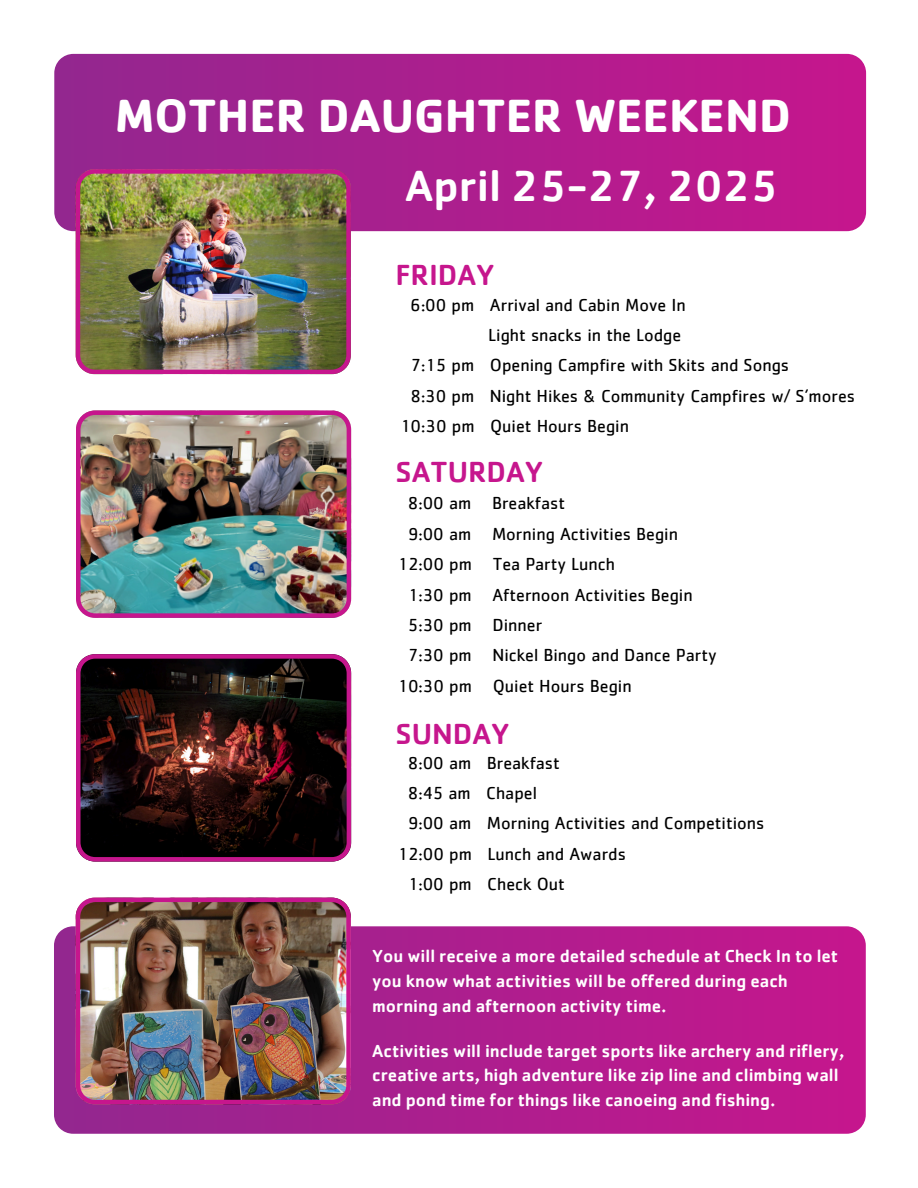
<style>
.page{position:relative;width:918px;height:1188px;background:#fff}
.page>*{position:absolute;margin:0;border:0;box-sizing:border-box;transform-origin:0 0}
.t1{font:700 48px "Cachet";color:#fff}
.t2{font:500 45px "Cachet";color:#fff}
.t3{font:500 30px "Cachet";color:#c6168d}
.t4{font:18px "Cachet";color:#000}
.t5{font:500 18px/24.8px "Cachet";color:#fff}
</style>
<div class="page">
<svg style="left:54px;top:54px;width:812px;height:177px;background:#ae1e8e"></svg>
<img style="left:76px;top:169px;width:275px;height:205px">
<svg style="left:54px;top:926px;width:812px;height:208px;background:#b31e8e"></svg>
<img style="left:76px;top:654px;width:275px;height:207px">
<img style="left:76px;top:898px;width:275px;height:206px">
<img style="left:76px;top:410px;width:275px;height:207px">
<h2 class="t1" style="left:115px;top:85px;width:677px">MOTHER DAUGHTER WEEKEND</h2>
<h4 class="t2" style="left:405px;top:157px;width:375px">April 25-27, 2025</h4>
<h3 class="t3" style="left:396px;top:255px;width:101px">FRIDAY</h3>
<p class="t4" style="left:410px;top:297px;width:277px">6:00 pm Arrival and Cabin Move In</p>
<p class="t4" style="left:488px;top:327px;width:195px">Light snacks in the Lodge</p>
<p class="t4" style="left:410px;top:357px;width:380px">7:15 pm Opening Campfire with Skits and Songs</p>
<p class="t4" style="left:410px;top:388px;width:446px">8:30 pm Night Hikes &amp; Community Campfires w/ S’mores</p>
<p class="t4" style="left:400px;top:418px;width:231px">10:30 pm Quiet Hours Begin</p>
<p class="t3" style="left:396px;top:453px;width:149px">SATURDAY</p>
<p class="t4" style="left:408px;top:495px;width:159px">8:00 am Breakfast</p>
<p class="t4" style="left:408px;top:526px;width:272px">9:00 am Morning Activities Begin</p>
<p class="t4" style="left:397px;top:556px;width:219px">12:00 pm Tea Party Lunch</p>
<p class="t4" style="left:408px;top:586px;width:286px">1:30 pm Afternoon Activities Begin</p>
<p class="t4" style="left:408px;top:617px;width:136px">5:30 pm Dinner</p>
<p class="t4" style="left:408px;top:647px;width:310px">7:30 pm Nickel Bingo and Dance Party</p>
<p class="t4" style="left:397px;top:678px;width:236px">10:30 pm Quiet Hours Begin</p>
<p class="t3" style="left:396px;top:715px;width:116px">SUNDAY</p>
<h3 class="t4" style="left:408px;top:754px;width:153px">8:00 am Breakfast</h3>
<p class="t4" style="left:408px;top:785px;width:131px">8:45 am Chapel</p>
<p class="t4" style="left:408px;top:815px;width:358px">9:00 am Morning Activities and Competitions</p>
<p class="t4" style="left:397px;top:846px;width:230px">12:00 pm Lunch and Awards</p>
<p class="t4" style="left:408px;top:876px;width:159px">1:00 pm Check Out</p>
<p class="t5" style="left:372px;top:943px;width:468px">You will receive a more detailed schedule at Check In to let you know what activities will be offered during each morning and afternoon activity time.</p>
<h4 class="t5" style="left:372px;top:1037px;width:474px">Activities will include target sports like archery and riflery, creative arts, high adventure like zip line and climbing wall and pond time for things like canoeing and fishing.</h4>
</div>
